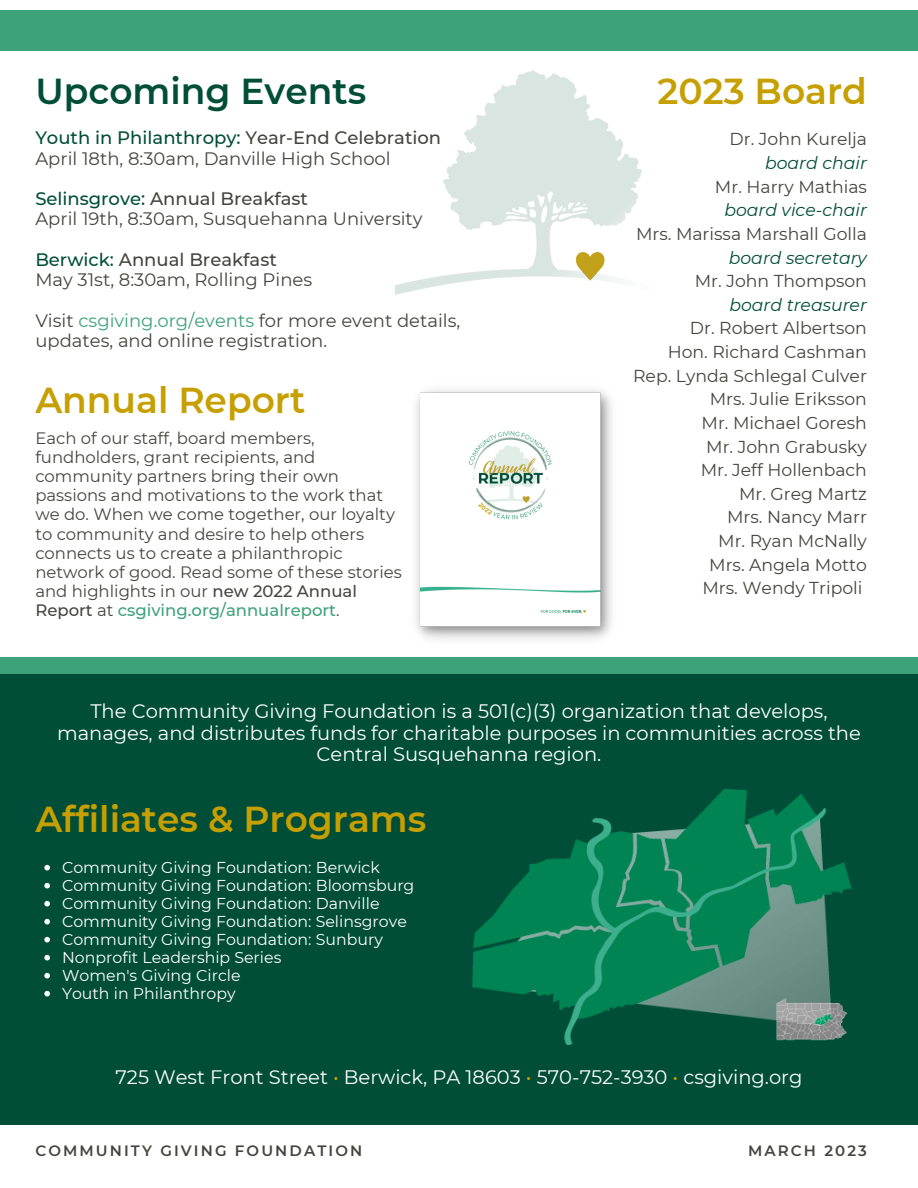
<style>
.page{position:relative;width:918px;height:1188px;background:#fff}
.page>*{position:absolute;margin:0;border:0;box-sizing:border-box;transform-origin:0 0}
.t1{font:600 36px "Montserrat";color:#c69f00}
.t2{font:600 36px "Montserrat";color:#004e38}
.t3{font:19.5px/21.3px "Montserrat";color:#fff;text-align:center}
.t4{font:18px/20.2px "Montserrat";color:#444440}
.t5{font:17.25px/23.7px "Montserrat";color:#444440;text-align:right}
.t6{font:italic 17.25px "Montserrat";color:#004e38}
.t7{font:16.5px/19.2px "Montserrat";color:#444440}
.t8{font:15.75px/18px "Montserrat";color:#fff}
.t9{font:600 15px "Montserrat";letter-spacing:.14em;color:#444440}
.s1{font-weight:500;color:#004e38}
.s2{font-weight:500}
.s3{color:#3da279}
.s4{font-weight:500;color:#3da279}
.s5{color:#c69f00}
</style>
<div class="page">
<div style="left:0;top:666px;width:918px;height:459px;background:#004e38"></div>
<div style="left:0;top:658px;width:918px;height:16px;background:#3da279"></div>
<img style="left:395px;top:70px;width:247px;height:225px">
<div style="left:0;top:11px;width:918px;height:40px;background:#3da279"></div>
<img style="left:473px;top:789px;width:379px;height:256px">
<svg style="left:44px;top:865px;width:6px;height:5px"></svg>
<svg style="left:44px;top:883px;width:6px;height:5px"></svg>
<svg style="left:44px;top:901px;width:6px;height:5px"></svg>
<svg style="left:44px;top:919px;width:6px;height:5px"></svg>
<svg style="left:44px;top:937px;width:6px;height:5px"></svg>
<svg style="left:44px;top:955px;width:6px;height:5px"></svg>
<svg style="left:44px;top:973px;width:6px;height:5px"></svg>
<svg style="left:44px;top:991px;width:6px;height:5px"></svg>
<img style="left:416px;top:389px;width:196px;height:250px">
<h1 class="t2" style="left:35px;top:69px;width:332px">Upcoming Events</h1>
<h1 class="t1" style="left:658px;top:69px;width:211px">2023 Board</h1>
<p class="t4" style="left:35px;top:128px;width:407px"><span class="s1">Youth in Philanthropy:</span> <span class="s2">Year-End Celebration<br></span>April 18th, 8:30am, Danville High School</p>
<p class="t4" style="left:35px;top:188px;width:389px"><span class="s1">Selinsgrove:</span> <span class="s2">Annual Breakfast<br></span>April 19th, 8:30am, Susquehanna University</p>
<p class="t4" style="left:35px;top:249px;width:278px"><span class="s1">Berwick:</span> <span class="s2">Annual Breakfast<br></span>May 31st, 8:30am, Rolling Pines</p>
<p class="t4" style="left:35px;top:310px;width:427px">Visit <span class="s3">csgiving.org/events</span> for more event details, updates, and online registration.</p>
<p class="t5" style="left:730px;top:127px;width:139px">Dr. John Kurelja</p>
<p class="t6" style="left:765px;top:152px;width:103px">board chair</p>
<p class="t5" style="left:715px;top:175px;width:154px">Mr. Harry Mathias</p>
<p class="t6" style="left:724px;top:200px;width:144px">board vice-chair</p>
<p class="t5" style="left:636px;top:222px;width:232px">Mrs. Marissa Marshall Golla</p>
<p class="t6" style="left:729px;top:247px;width:140px">board secretary</p>
<p class="t5" style="left:695px;top:269px;width:174px">Mr. John Thompson</p>
<p class="t6" style="left:729px;top:294px;width:139px">board treasurer</p>
<p class="t5" style="left:633px;top:316px;width:235px">Dr. Robert Albertson<br>Hon. Richard Cashman<br>Rep. Lynda Schlegal Culver<br>Mrs. Julie Eriksson<br>Mr. Michael Goresh<br>Mr. John Grabusky<br>Mr. Jeff Hollenbach<br>Mr. Greg Martz<br>Mrs. Nancy Marr<br>Mr. Ryan McNally<br>Mrs. Angela Motto<br>Mrs. Wendy Tripoli</p>
<h1 class="t1" style="left:35px;top:378px;width:272px">Annual Report</h1>
<p class="t7" style="left:35px;top:428px;width:368px">Each of our staff, board members, fundholders, grant recipients, and community partners bring their own passions and motivations to the work that we do. When we come together, our loyalty to community and desire to help others connects us to create a philanthropic network of good. Read some of these stories and highlights in our <span class="s2">new 2022 Annual Report</span> at <span class="s4">csgiving.org/annualreport</span>.</p>
<p class="t3" style="left:57px;top:701px;width:805px">The Community Giving Foundation is a 501(c)(3) organization that develops, manages, and distributes funds for charitable purposes in communities across the<br>Central Susquehanna region.</p>
<h1 class="t1" style="left:35px;top:798px;width:392px">Affiliates &amp; Programs</h1>
<p class="t8" style="left:62px;top:858px;width:354px">Community Giving Foundation: Berwick Community Giving Foundation: Bloomsburg Community Giving Foundation: Danville Community Giving Foundation: Selinsgrove Community Giving Foundation: Sunbury Nonprofit Leadership Series<br>Women's Giving Circle<br>Youth in Philanthropy</p>
<p class="t3" style="left:116px;top:1067px;width:688px">725 West Front Street <span class="s5">•</span> Berwick, PA 18603 <span class="s5">•</span> 570-752-3930 <span class="s5">•</span> csgiving.org</p>
<p class="t9" style="left:35px;top:1141px;width:328px">COMMUNITY GIVING FOUNDATION</p>
<p class="t9" style="left:748px;top:1141px;width:120px">MARCH 2023</p>
</div>
